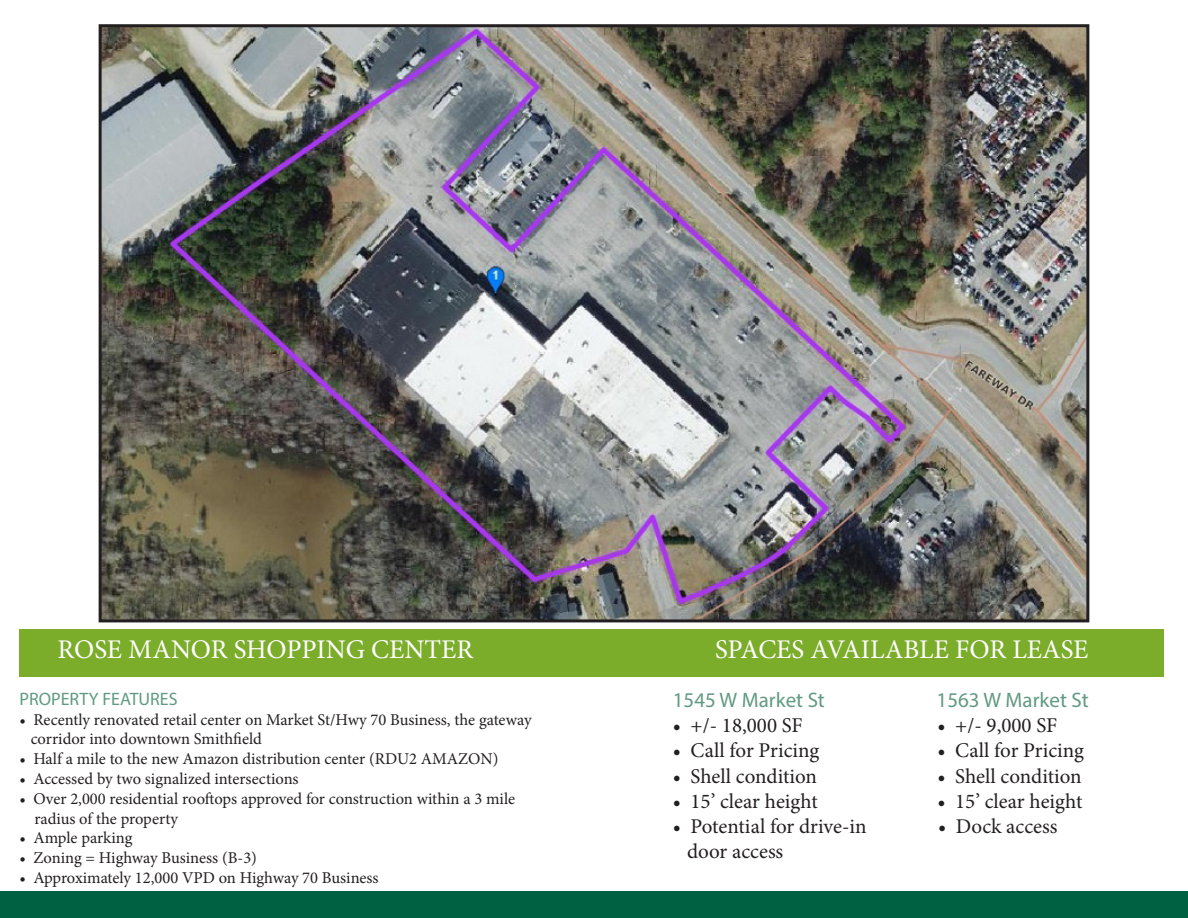
<style>
.page{position:relative;width:1188px;height:918px;background:#fff}
.page>*{position:absolute;margin:0;border:0;box-sizing:border-box;transform-origin:0 0}
.t1{font:27px "Minion Pro";color:#fff}
.t2{font:21px "Minion Pro";color:#231f20}
.t3{font:21px "Myriad Pro";color:#619a82}
.t4{font:18px "Myriad Pro";color:#619a82}
.t5{font:16.5px "Minion Pro";color:#231f20}
</style>
<div class="page">
<div style="left:19px;top:630px;width:1145px;height:47px;background:#7bad2b"></div>
<img style="left:103px;top:28px;width:982px;height:590px">
<div style="left:99px;top:24px;width:990px;height:598px;border:3px solid #231f20"></div>
<div style="left:0;top:891px;width:1188px;height:27px;background:#006142"></div>
<p class="t1" style="left:58px;top:632px;width:417px">ROSE MANOR SHOPPING CENTER</p>
<p class="t1" style="left:715px;top:632px;width:375px">SPACES AVAILABLE FOR LEASE</p>
<p class="t4" style="left:19px;top:688px;width:160px">PROPERTY FEATURES</p>
<p class="t5" style="left:19px;top:708px;width:514px">• Recently renovated retail center on Market St/Hwy 70 Business, the gateway</p>
<p class="t5" style="left:31px;top:728px;width:233px">corridor into downtown Smithfield</p>
<p class="t5" style="left:19px;top:748px;width:480px">• Half a mile to the new Amazon distribution center (RDU2 AMAZON)</p>
<p class="t5" style="left:19px;top:768px;width:281px">• Accessed by two signalized intersections</p>
<p class="t5" style="left:19px;top:787px;width:497px">• Over 2,000 residential rooftops approved for construction within a 3 mile</p>
<p class="t5" style="left:34px;top:807px;width:145px">radius of the property</p>
<p class="t5" style="left:19px;top:827px;width:115px">• Ample parking</p>
<p class="t5" style="left:19px;top:847px;width:239px">• Zoning = Highway Business (B-3)</p>
<p class="t5" style="left:19px;top:867px;width:361px">• Approximately 12,000 VPD on Highway 70 Business</p>
<p class="t3" style="left:673px;top:687px;width:154px">1545 W Market St</p>
<p class="t2" style="left:673px;top:711px;width:131px">• +/- 18,000 SF</p>
<p class="t2" style="left:673px;top:737px;width:148px">• Call for Pricing</p>
<p class="t2" style="left:673px;top:762px;width:146px">• Shell condition</p>
<p class="t2" style="left:673px;top:787px;width:146px">• 15’ clear height</p>
<p class="t2" style="left:673px;top:812px;width:195px">• Potential for drive-in</p>
<p class="t2" style="left:687px;top:837px;width:98px">door access</p>
<p class="t3" style="left:937px;top:687px;width:154px">1563 W Market St</p>
<p class="t2" style="left:938px;top:711px;width:121px">• +/- 9,000 SF</p>
<p class="t2" style="left:938px;top:737px;width:148px">• Call for Pricing</p>
<p class="t2" style="left:938px;top:762px;width:146px">• Shell condition</p>
<p class="t2" style="left:938px;top:787px;width:146px">• 15’ clear height</p>
<p class="t2" style="left:938px;top:812px;width:121px">• Dock access</p>
</div>
